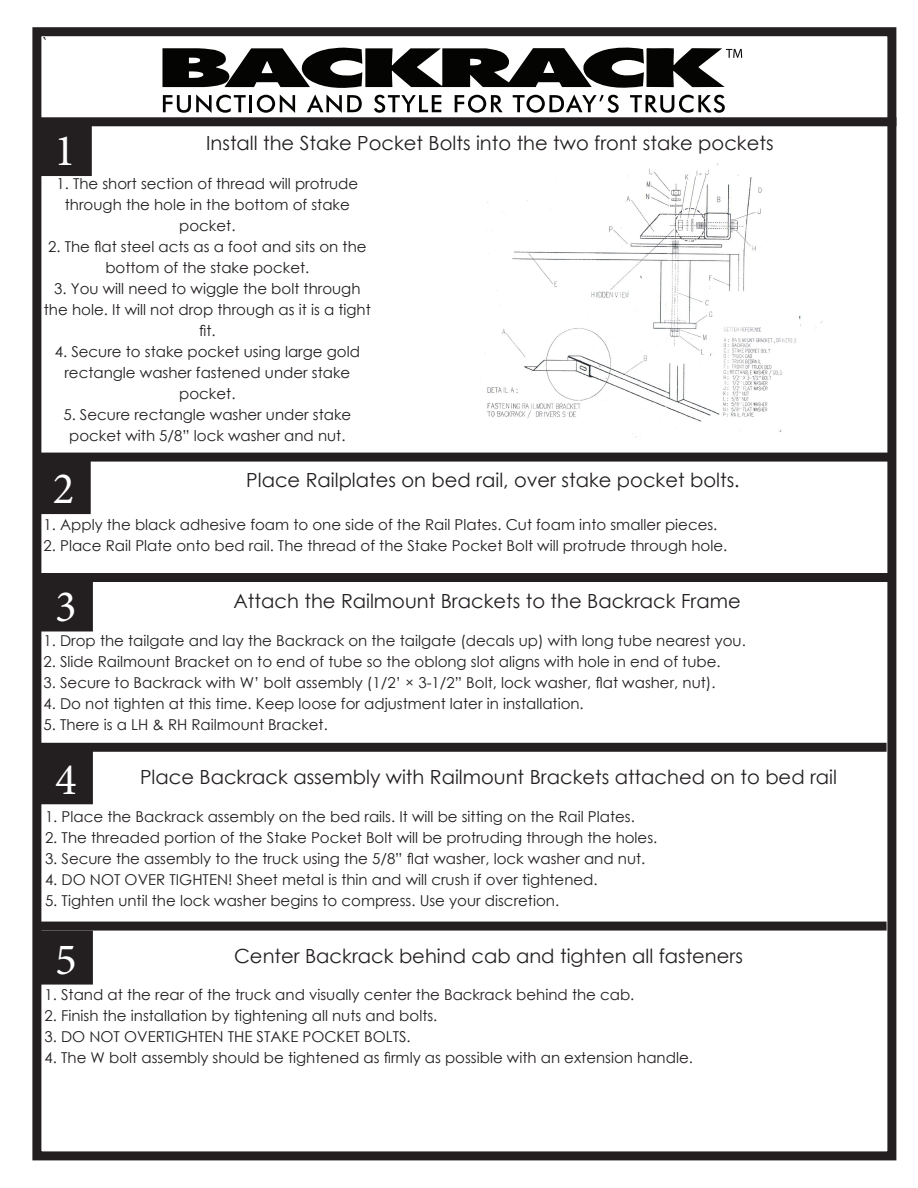
<style>
.page{position:relative;width:918px;height:1188px;background:#fff}
.page>*{position:absolute;margin:0;border:0;box-sizing:border-box;transform-origin:0 0}
.t1{font:45px "Minion Pro";color:#fff}
.t2{font:19.5px "Century Gothic";color:#231f20}
.t3{font:18px "Minion Pro";color:#231f20}
.t4{font:15px/21px "Century Gothic";color:#231f20;text-align:center}
</style>
<div class="page">
<div style="left:32px;top:27px;width:864px;height:1133px;border:9px solid #231f20"></div>
<svg style="left:162px;top:48px;width:580px;height:65px"></svg>
<div style="left:35px;top:117px;width:861px;height:9px;background:#231f20"></div>
<div style="left:40px;top:578px;width:52px;height:53px;background:#231f20"></div>
<div style="left:39px;top:578px;width:54px;height:54px;border:2px solid #231f20"></div>
<div style="left:37px;top:461px;width:53px;height:52px;background:#231f20"></div>
<div style="left:37px;top:460px;width:54px;height:54px;border:2px solid #231f20"></div>
<div style="left:39px;top:123px;width:52px;height:52px;background:#231f20"></div>
<div style="left:38px;top:122px;width:54px;height:54px;border:2px solid #231f20"></div>
<div style="left:40px;top:453px;width:852px;height:9px;background:#231f20"></div>
<div style="left:40px;top:573px;width:852px;height:9px;background:#231f20"></div>
<div style="left:40px;top:751px;width:52px;height:53px;background:#231f20"></div>
<div style="left:39px;top:750px;width:54px;height:54px;border:2px solid #231f20"></div>
<div style="left:34px;top:743px;width:853px;height:9px;background:#231f20"></div>
<div style="left:40px;top:931px;width:52px;height:53px;background:#231f20"></div>
<div style="left:39px;top:931px;width:54px;height:54px;border:2px solid #231f20"></div>
<div style="left:34px;top:922px;width:853px;height:9px;background:#231f20"></div>
<img style="left:485px;top:163px;width:338px;height:274px">
<p class="t3" style="left:41px;top:31px;width:9px">`</p>
<p class="t2" style="left:206px;top:129px;width:569px">Install the Stake Pocket Bolts into the two front stake pockets</p>
<p class="t1" style="left:54px;top:121px;width:23px">1</p>
<p class="t4" style="left:56px;top:173px;width:303px">1. The short section of thread will protrude through the hole in the bottom of stake pocket.</p>
<p class="t4" style="left:48px;top:236px;width:320px">2. The flat steel acts as a foot and sits on the bottom of the stake pocket.</p>
<p class="t4" style="left:44px;top:278px;width:328px">3. You will need to wiggle the bolt through the hole. It will not drop through as it is a tight fit.</p>
<p class="t4" style="left:55px;top:341px;width:307px">4. Secure to stake pocket using large gold rectangle washer fastened under stake pocket.</p>
<p class="t4" style="left:63px;top:404px;width:290px">5. Secure rectangle washer under stake pocket with 5/8” lock washer and nut.</p>
<p class="t2" style="left:246px;top:466px;width:495px">Place Railplates on bed rail, over stake pocket bolts.</p>
<p class="t4" style="left:44px;top:514px;width:675px">1. Apply the black adhesive foam to one side of the Rail Plates. Cut foam into smaller pieces.</p>
<p class="t4" style="left:44px;top:535px;width:685px">2. Place Rail Plate onto bed rail. The thread of the Stake Pocket Bolt will protrude through hole.</p>
<p class="t1" style="left:53px;top:459px;width:23px">2</p>
<p class="t1" style="left:55px;top:576px;width:23px">3</p>
<p class="t2" style="left:234px;top:588px;width:509px">Attach the Railmount Brackets to the Backrack Frame</p>
<p class="t4" style="left:44px;top:630px;width:704px">1. Drop the tailgate and lay the Backrack on the tailgate (decals up) with long tube nearest you.</p>
<p class="t4" style="left:44px;top:651px;width:679px">2. Slide Railmount Bracket on to end of tube so the oblong slot aligns with hole in end of tube.</p>
<p class="t4" style="left:44px;top:672px;width:674px">3. Secure to Backrack with W’ bolt assembly (1/2’ × 3-1/2” Bolt, lock washer, flat washer, nut).</p>
<p class="t4" style="left:44px;top:693px;width:542px">4. Do not tighten at this time. Keep loose for adjustment later in installation.</p>
<p class="t4" style="left:44px;top:714px;width:286px">5. There is a LH &amp; RH Railmount Bracket.</p>
<p class="t2" style="left:140px;top:763px;width:699px">Place Backrack assembly with Railmount Brackets attached on to bed rail</p>
<p class="t4" style="left:45px;top:805px;width:591px">1. Place the Backrack assembly on the bed rails. It will be sitting on the Rail Plates.</p>
<p class="t4" style="left:45px;top:826px;width:614px">2. The threaded portion of the Stake Pocket Bolt will be protruding through the holes.</p>
<p class="t4" style="left:45px;top:847px;width:602px">3. Secure the assembly to the truck using the 5/8” flat washer, lock washer and nut.</p>
<p class="t4" style="left:45px;top:868px;width:554px">4. DO NOT OVER TIGHTEN! Sheet metal is thin and will crush if over tightened.</p>
<p class="t4" style="left:45px;top:889px;width:516px">5. Tighten until the lock washer begins to compress. Use your discretion.</p>
<p class="t1" style="left:55px;top:929px;width:23px">5</p>
<p class="t2" style="left:234px;top:942px;width:510px">Center Backrack behind cab and tighten all fasteners</p>
<p class="t4" style="left:45px;top:984px;width:591px">1. Stand at the rear of the truck and visually center the Backrack behind the cab.</p>
<p class="t4" style="left:45px;top:1005px;width:394px">2. Finish the installation by tightening all nuts and bolts.</p>
<p class="t4" style="left:45px;top:1026px;width:368px">3. DO NOT OVERTIGHTEN THE STAKE POCKET BOLTS.</p>
<p class="t4" style="left:45px;top:1047px;width:650px">4. The W bolt assembly should be tightened as firmly as possible with an extension handle.</p>
<p class="t1" style="left:55px;top:749px;width:23px">4</p>
</div>
